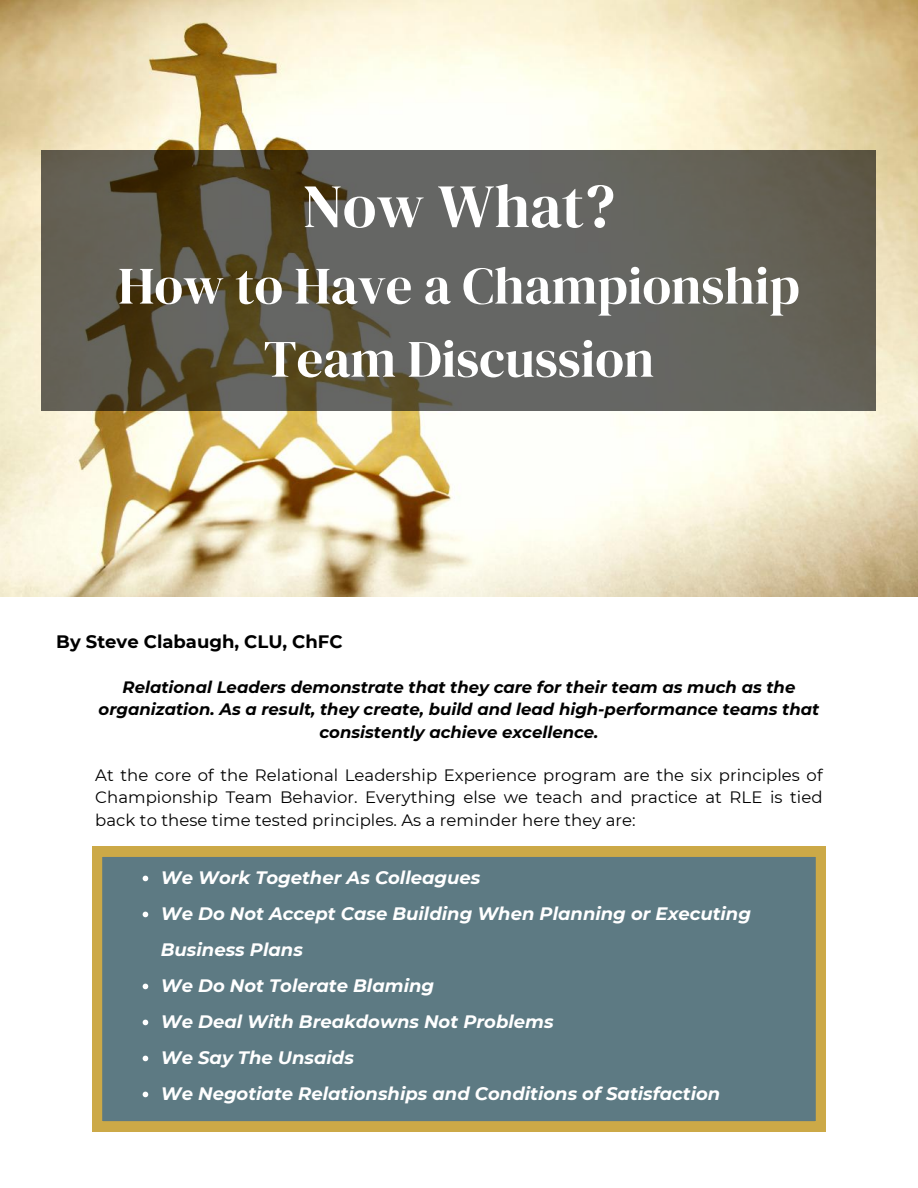
<style>
.page{position:relative;width:918px;height:1188px;background:#fff}
.page>*{position:absolute;margin:0;border:0;box-sizing:border-box;transform-origin:0 0}
.t1{font:61.5px "DM Serif Display";color:#fff}
.t2{font:52.5px/73.2px "DM Serif Display";color:#fff;text-align:center}
.t3{font:italic 700 18px/36px "Montserrat";color:#fff}
.t4{font:700 18px "Montserrat";color:#000}
.t5{font:16.5px/22.5px "Montserrat";letter-spacing:.005em;color:#000;text-align:justify}
.t6{font:italic 700 16.5px/22.5px "Montserrat";color:#000;text-align:center}
</style>
<div class="page">
<img style="left:0;top:0;width:918px;height:596px">
<svg style="left:42px;top:150px;width:834px;height:261px;background:#605d52"></svg>
<svg style="left:92px;top:847px;width:734px;height:284px;background:#677e7d"></svg>
<svg style="left:143px;top:876px;width:5px;height:5px"></svg>
<svg style="left:143px;top:912px;width:5px;height:5px"></svg>
<svg style="left:143px;top:984px;width:5px;height:5px"></svg>
<svg style="left:143px;top:1020px;width:5px;height:5px"></svg>
<svg style="left:143px;top:1056px;width:5px;height:5px"></svg>
<svg style="left:143px;top:1092px;width:5px;height:5px"></svg>
<h1 class="t1" style="left:303px;top:163px;width:314px">Now What?</h1>
<h2 class="t2" style="left:118px;top:249px;width:683px">How to Have a Championship<br>Team Discussion</h2>
<p class="t4" style="left:56px;top:631px;width:288px">By Steve Clabaugh, CLU, ChFC</p>
<p class="t6" style="left:99px;top:676px;width:722px">Relational Leaders demonstrate that they care for their team as much as the organization. As a result, they create, build and lead high-performance teams that consistently achieve excellence.</p>
<p class="t5" style="left:95px;top:764px;width:729px">At the core of the Relational Leadership Experience program are the six principles of Championship Team Behavior. Everything else we teach and practice at RLE is tied back to these time tested principles. As a reminder here they are:</p>
<p class="t3" style="left:161px;top:859px;width:592px">We Work Together As Colleagues<br>We Do Not Accept Case Building When Planning or Executing Business Plans<br>We Do Not Tolerate Blaming<br>We Deal With Breakdowns Not Problems<br>We Say The Unsaids<br>We Negotiate Relationships and Conditions of Satisfaction</p>
</div>
